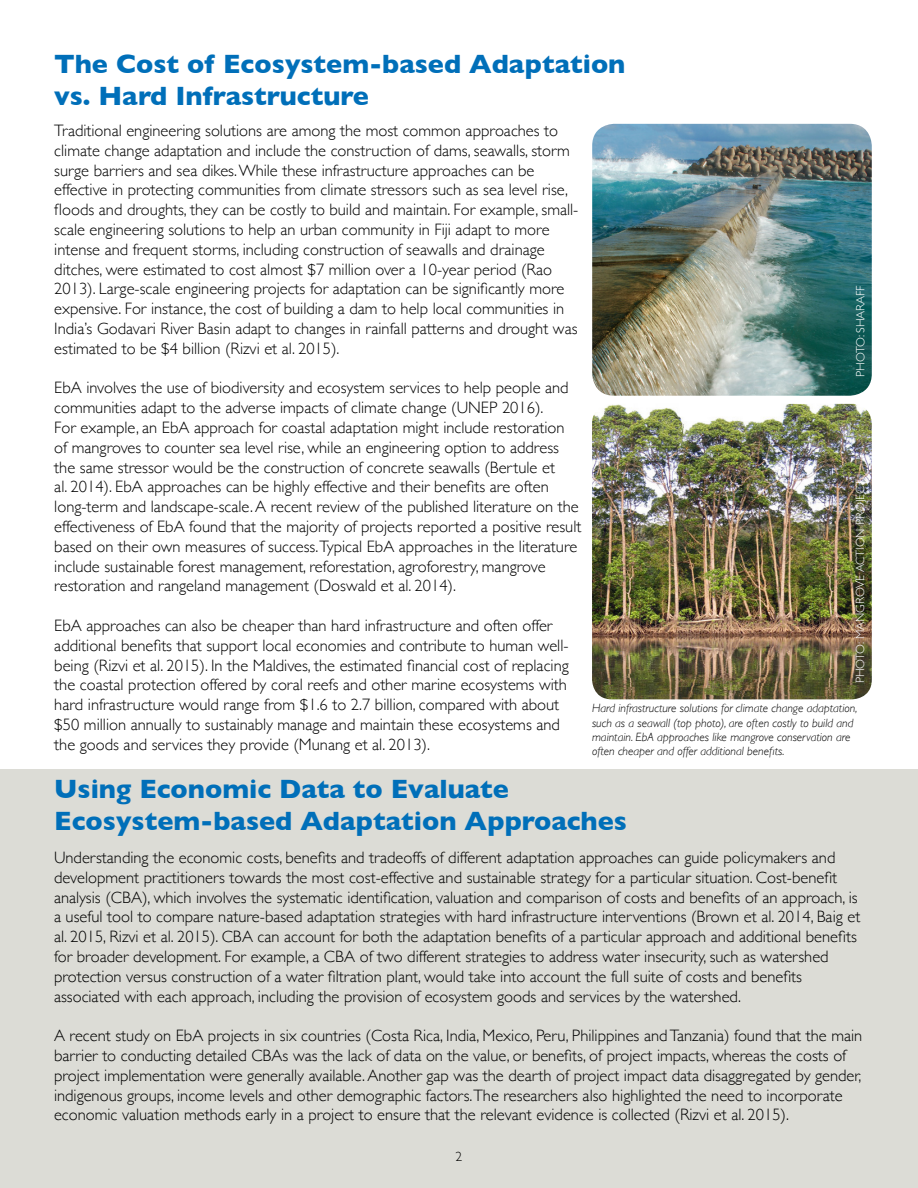
<style>
.page{position:relative;width:918px;height:1188px;background:#fff}
.page>*{position:absolute;margin:0;border:0;box-sizing:border-box;transform-origin:0 0}
.t1{font:700 27px/32.4px "Gill Sans";color:#006fb9}
.t2{font:300 16.5px/19.8px "Gill Sans";color:#000}
.t3{font:300 13.5px "Gill Sans";color:#000}
.t4{font:italic 300 12px/14.4px "Gill Sans";color:#000}
.t5{font:300 12px "Gill Sans";color:#fff}
</style>
<div class="page">
<div style="left:0;top:770px;width:918px;height:418px;background:#dcdcd6"></div>
<img style="left:592px;top:124px;width:280px;height:272px">
<img style="left:592px;top:404px;width:280px;height:295px">
<h1 class="t1" style="left:54px;top:47px;width:573px">The Cost of Ecosystem-based Adaptation vs. Hard Infrastructure</h1>
<p class="t2" style="left:54px;top:120px;width:526px">Traditional engineering solutions are among the most common approaches to climate change adaptation and include the construction of dams, seawalls, storm surge barriers and sea dikes. While these infrastructure approaches can be effective in protecting communities from climate stressors such as sea level rise, floods and droughts, they can be costly to build and maintain. For example, small&shy;scale engineering solutions to help an urban community in Fiji adapt to more intense and frequent storms, including construction of seawalls and drainage ditches, were estimated to cost almost $7 million over a 10-year period (Rao 2013). Large-scale engineering projects for adaptation can be significantly more expensive. For instance, the cost of building a dam to help local communities in India’s Godavari River Basin adapt to changes in rainfall patterns and drought was estimated to be $4 billion (Rizvi et al. 2015).</p>
<p class="t2" style="left:54px;top:377px;width:529px">EbA involves the use of biodiversity and ecosystem services to help people and communities adapt to the adverse impacts of climate change (UNEP 2016).<br>For example, an EbA approach for coastal adaptation might include restoration of mangroves to counter sea level rise, while an engineering option to address the same stressor would be the construction of concrete seawalls (Bertule et<br>al. 2014). EbA approaches can be highly effective and their benefits are often long-term and landscape-scale. A recent review of the published literature on the effectiveness of EbA found that the majority of projects reported a positive result based on their own measures of success.Typical EbA approaches in the literature include sustainable forest management, reforestation, agroforestry, mangrove restoration and rangeland management (Doswald et al. 2014).</p>
<p class="t2" style="left:54px;top:615px;width:516px">EbA approaches can also be cheaper than hard infrastructure and often offer additional benefits that support local economies and contribute to human well&shy;being (Rizvi et al. 2015). In the Maldives, the estimated financial cost of replacing the coastal protection offered by coral reefs and other marine ecosystems with hard infrastructure would range from $1.6 to 2.7 billion, compared with about $50 million annually to sustainably manage and maintain these ecosystems and the goods and services they provide (Munang et al. 2013).</p>
<p class="t5" style="left:851px;top:377px;width:93px;rotate:-90deg">PHOTO: SHARAFF</p>
<p class="t5" style="left:851px;top:683px;width:206px;rotate:-90deg">PHOTO: MANGROVE ACTION PROJECT</p>
<h2 class="t4" style="left:592px;top:701px;width:267px">Hard infrastructure solutions for climate change adaptation, such as a seawall (top photo), are often costly to build and maintain. EbA approaches like mangrove conservation are often cheaper and offer additional benefits.</h2>
<h1 class="t1" style="left:54px;top:772px;width:574px">Using Economic Data to Evaluate<br>Ecosystem-based Adaptation Approaches</h1>
<p class="t2" style="left:54px;top:847px;width:808px">Understanding the economic costs, benefits and tradeoffs of different adaptation approaches can guide policymakers and development practitioners towards the most cost-effective and sustainable strategy for a particular situation. Cost-benefit analysis (CBA), which involves the systematic identification, valuation and comparison of costs and benefits of an approach, is a useful tool to compare nature-based adaptation strategies with hard infrastructure interventions (Brown et al. 2014, Baig et al. 2015, Rizvi et al. 2015). CBA can account for both the adaptation benefits of a particular approach and additional benefits for broader development. For example, a CBA of two different strategies to address water insecurity, such as watershed protection versus construction of a water filtration plant, would take into account the full suite of costs and benefits associated with each approach, including the provision of ecosystem goods and services by the watershed.</p>
<p class="t2" style="left:54px;top:1025px;width:810px">A recent study on EbA projects in six countries (Costa Rica, India, Mexico, Peru, Philippines and Tanzania) found that the main barrier to conducting detailed CBAs was the lack of data on the value, or benefits, of project impacts, whereas the costs of project implementation were generally available. Another gap was the dearth of project impact data disaggregated by gender, indigenous groups, income levels and other demographic factors.The researchers also highlighted the need to incorporate economic valuation methods early in a project to ensure that the relevant evidence is collected (Rizvi et al. 2015).</p>
<p class="t3" style="left:456px;top:1146px;width:8px">2</p>
</div>
